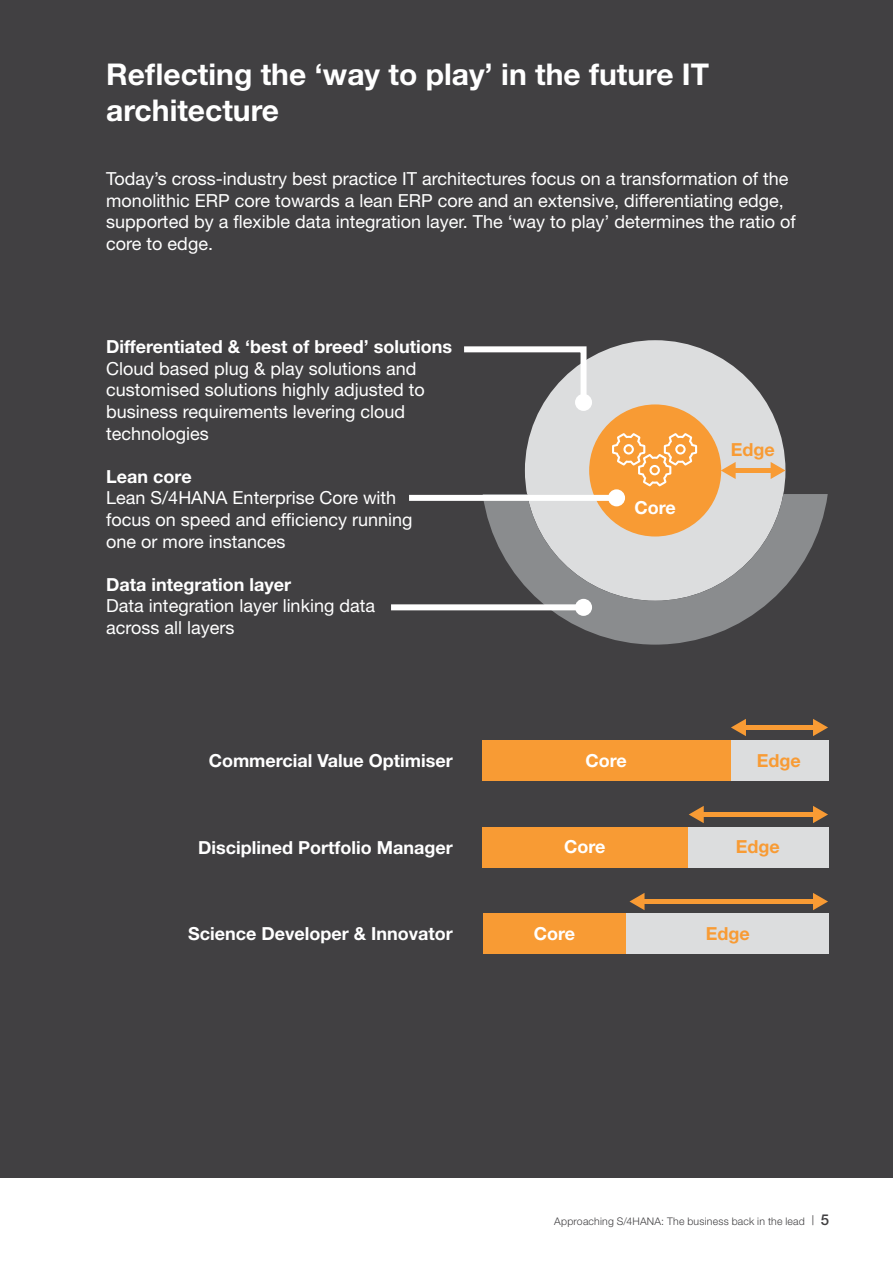
<style>
.page{position:relative;width:893px;height:1263px;background:#fff}
.page>*{position:absolute;margin:0;border:0;box-sizing:border-box;transform-origin:0 0}
.t1{font:700 30px/36px "Helvetica Neue LT Std";color:#fff}
.t2{font:18px/21.6px "Helvetica Neue LT Std";color:#fff}
.t3{font:700 18px "Helvetica Neue LT Std";color:#fff}
.t4{font:700 18px "Helvetica Neue LT Std";color:#f89b34}
.t5{font:300 10.5px "Helvetica Neue LT Std";letter-spacing:.02em;color:#414042}
.s1{font-stretch:condensed;font-size:13.5px}
.s2{font-weight:500;font-size:15px}
</style>
<div class="page">
<div style="left:0;top:0;width:893px;height:1178px;background:#414042"></div>
<div style="left:525px;top:340px;width:260px;height:261px;background:#dcddde;border-radius:50%"></div>
<div style="left:589px;top:404px;width:132px;height:132px;background:#f89b34;border-radius:50%"></div>
<svg style="left:483px;top:494px;width:345px;height:151px"></svg>
<div style="left:733px;top:468px;width:40px;height:5px;background:#f89b34"></div>
<svg style="left:721px;top:462px;width:15px;height:17px"></svg>
<svg style="left:771px;top:462px;width:14px;height:17px"></svg>
<svg style="left:612px;top:433px;width:85px;height:53px"></svg>
<div style="left:642px;top:899px;width:173px;height:5px;background:#f89b34"></div>
<svg style="left:629px;top:893px;width:15px;height:17px"></svg>
<svg style="left:813px;top:893px;width:15px;height:17px"></svg>
<div style="left:701px;top:812px;width:114px;height:5px;background:#f89b34"></div>
<svg style="left:689px;top:806px;width:15px;height:17px"></svg>
<svg style="left:813px;top:806px;width:15px;height:17px"></svg>
<div style="left:743px;top:725px;width:72px;height:5px;background:#f89b34"></div>
<svg style="left:731px;top:719px;width:15px;height:17px"></svg>
<svg style="left:813px;top:719px;width:15px;height:17px"></svg>
<div style="left:483px;top:740px;width:248px;height:41px;background:#f89b34"></div>
<div style="left:731px;top:740px;width:98px;height:41px;background:#dcddde"></div>
<div style="left:483px;top:827px;width:206px;height:40px;background:#f89b34"></div>
<div style="left:689px;top:827px;width:140px;height:40px;background:#dcddde"></div>
<div style="left:483px;top:913px;width:144px;height:41px;background:#f89b34"></div>
<div style="left:627px;top:913px;width:202px;height:41px;background:#dcddde"></div>
<div style="left:391px;top:604px;width:192px;height:6px;background:#fff"></div>
<div style="left:575px;top:599px;width:17px;height:17px;background:#fff;border-radius:50%"></div>
<div style="left:409px;top:495px;width:207px;height:6px;background:#fff"></div>
<div style="left:608px;top:489px;width:17px;height:17px;background:#fff;border-radius:50%"></div>
<svg style="left:464px;top:346px;width:125px;height:62px"></svg>
<div style="left:575px;top:394px;width:17px;height:17px;background:#fff;border-radius:50%"></div>
<h1 class="t1" style="left:106px;top:56px;width:604px">Reflecting the ‘way to play’ in the future IT architecture</h1>
<p class="t2" style="left:106px;top:167px;width:691px">Today’s cross-industry best practice IT architectures focus on a transformation of the monolithic ERP core towards a lean ERP core and an extensive, differentiating edge, supported by a flexible data integration layer. The ‘way to play’ determines the ratio of core to edge.</p>
<p class="t3" style="left:106px;top:336px;width:347px">Differentiated &amp; ‘best of breed’ solutions</p>
<p class="t2" style="left:106px;top:357px;width:320px">Cloud based plug &amp; play solutions and customised solutions highly adjusted to business requirements levering cloud technologies</p>
<p class="t3" style="left:106px;top:465px;width:87px">Lean core</p>
<p class="t2" style="left:106px;top:487px;width:308px">Lean S/4HANA Enterprise Core with focus on speed and efficiency running one or more instances</p>
<p class="t3" style="left:106px;top:573px;width:186px">Data integration layer</p>
<p class="t2" style="left:106px;top:595px;width:270px">Data integration layer linking data across all layers</p>
<p class="t3" style="left:634px;top:497px;width:43px">Core</p>
<p class="t4" style="left:731px;top:439px;width:45px">Edge</p>
<p class="t3" style="left:209px;top:749px;width:246px">Commercial Value Optimiser</p>
<p class="t3" style="left:585px;top:750px;width:43px">Core</p>
<p class="t4" style="left:757px;top:750px;width:45px">Edge</p>
<p class="t3" style="left:198px;top:836px;width:256px">Disciplined Portfolio Manager</p>
<p class="t3" style="left:564px;top:836px;width:43px">Core</p>
<p class="t4" style="left:736px;top:836px;width:45px">Edge</p>
<p class="t3" style="left:188px;top:923px;width:266px">Science Developer &amp; Innovator</p>
<p class="t3" style="left:534px;top:922px;width:43px">Core</p>
<p class="t4" style="left:706px;top:922px;width:45px">Edge</p>
<p class="t5" style="left:554px;top:1215px;width:276px">Approaching S/4HANA: The business back in the lead <span class="s1">|</span> <span class="s2">5</span></p>
</div>
